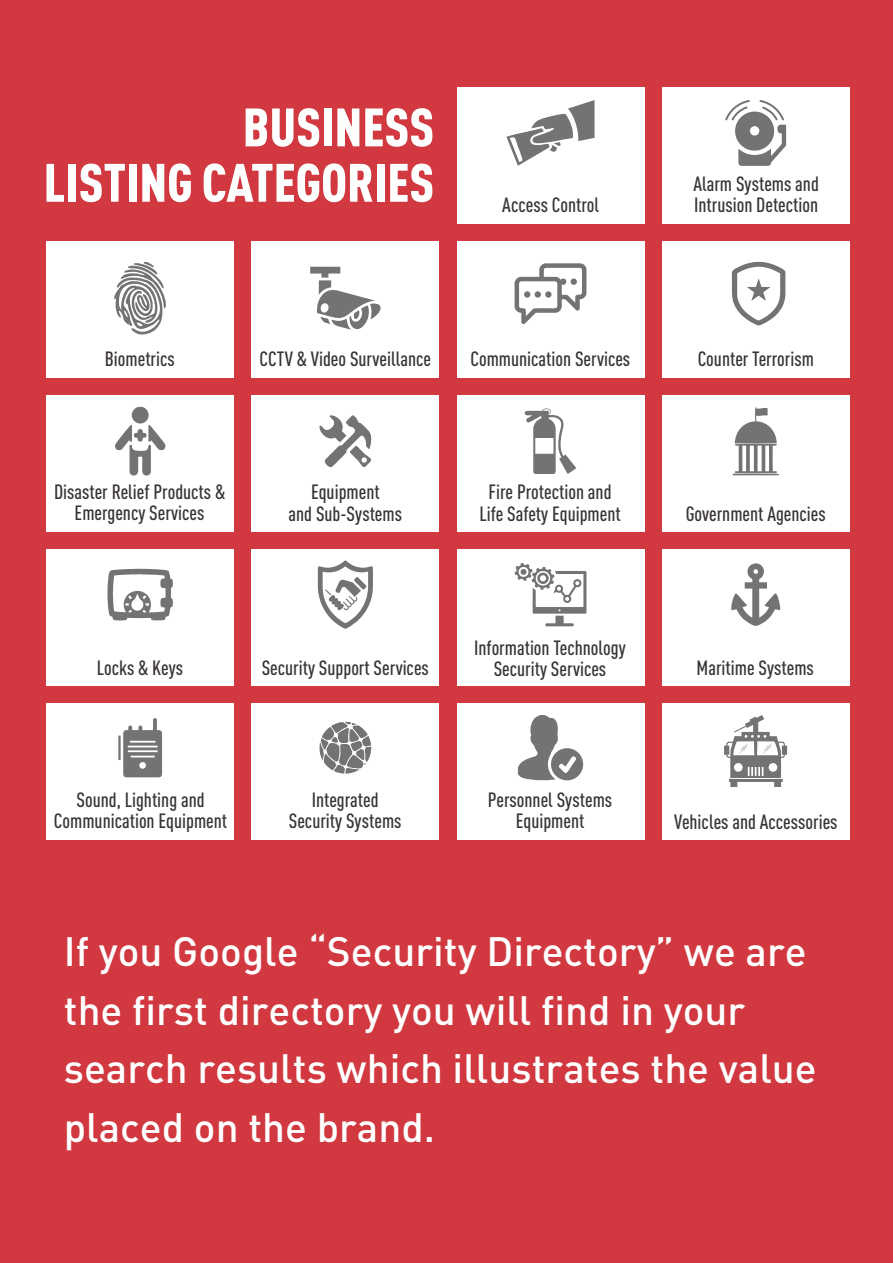
<style>
.page{position:relative;width:893px;height:1263px;background:#d13840}
.page>*{position:absolute;margin:0;border:0;box-sizing:border-box;transform-origin:0 0}
.t1{font:900 53.25px/55.3px "DIN Cond";color:#fff;text-align:right}
.t2{font:500 40.5px/58.8px "DIN";color:#fff}
.t3{font:500 20.4px/21.1px "DIN Cond";color:#383336;text-align:center}
</style>
<div class="page">
<div style="left:662px;top:241px;width:187px;height:136px;background:#fff"></div>
<div style="left:457px;top:241px;width:187px;height:136px;background:#fff"></div>
<svg style="left:515px;top:263px;width:71px;height:61px"></svg>
<div style="left:524px;top:291px;width:6px;height:7px;background:#737375;border-radius:50%"></div>
<div style="left:535px;top:291px;width:6px;height:7px;background:#737375;border-radius:50%"></div>
<svg style="left:545px;top:291px;width:7px;height:7px"></svg>
<div style="left:560px;top:278px;width:6px;height:7px;background:#737375;border-radius:50%"></div>
<div style="left:571px;top:278px;width:6px;height:7px;background:#737375;border-radius:50%"></div>
<svg style="left:732px;top:262px;width:53px;height:64px"></svg>
<div style="left:662px;top:87px;width:187px;height:136px;background:#fff"></div>
<div style="left:457px;top:87px;width:187px;height:136px;background:#fff"></div>
<svg style="left:725px;top:100px;width:61px;height:66px"></svg>
<svg style="left:506px;top:100px;width:89px;height:66px"></svg>
<div style="left:47px;top:241px;width:187px;height:136px;background:#fff"></div>
<div style="left:252px;top:241px;width:187px;height:136px;background:#fff"></div>
<svg style="left:114px;top:261px;width:52px;height:74px"></svg>
<svg style="left:310px;top:267px;width:71px;height:63px"></svg>
<div style="left:47px;top:395px;width:187px;height:137px;background:#fff"></div>
<div style="left:252px;top:395px;width:187px;height:137px;background:#fff"></div>
<svg style="left:115px;top:407px;width:50px;height:68px"></svg>
<svg style="left:319px;top:415px;width:53px;height:53px"></svg>
<div style="left:662px;top:395px;width:187px;height:137px;background:#fff"></div>
<div style="left:457px;top:395px;width:187px;height:137px;background:#fff"></div>
<svg style="left:525px;top:408px;width:51px;height:66px"></svg>
<svg style="left:733px;top:407px;width:46px;height:68px"></svg>
<div style="left:662px;top:549px;width:187px;height:137px;background:#fff"></div>
<div style="left:457px;top:549px;width:187px;height:137px;background:#fff"></div>
<svg style="left:515px;top:563px;width:71px;height:63px"></svg>
<svg style="left:731px;top:563px;width:49px;height:63px"></svg>
<div style="left:47px;top:549px;width:187px;height:137px;background:#fff"></div>
<div style="left:252px;top:549px;width:187px;height:137px;background:#fff"></div>
<svg style="left:107px;top:569px;width:66px;height:52px"></svg>
<svg style="left:318px;top:560px;width:55px;height:69px"></svg>
<div style="left:47px;top:703px;width:187px;height:137px;background:#fff"></div>
<div style="left:252px;top:703px;width:187px;height:137px;background:#fff"></div>
<svg style="left:319px;top:722px;width:52px;height:52px"></svg>
<svg style="left:118px;top:718px;width:44px;height:59px"></svg>
<div style="left:662px;top:703px;width:187px;height:137px;background:#fff"></div>
<div style="left:457px;top:703px;width:187px;height:137px;background:#fff"></div>
<svg style="left:518px;top:715px;width:65px;height:65px"></svg>
<svg style="left:724px;top:715px;width:63px;height:72px"></svg>
<h1 class="t1" style="left:44px;top:104px;width:392px">BUSINESS<br>LISTING CATEGORIES</h1>
<p class="t3" style="left:693px;top:175px;width:127px">Alarm Systems and</p>
<p class="t3" style="left:502px;top:196px;width:98px">Access Control</p>
<p class="t3" style="left:694px;top:196px;width:126px">Intrusion Detection</p>
<p class="t3" style="left:105px;top:350px;width:71px">Biometrics</p>
<p class="t3" style="left:260px;top:350px;width:173px">CCTV &amp; Video Surveillance</p>
<p class="t3" style="left:470px;top:350px;width:161px">Communication Services</p>
<p class="t3" style="left:698px;top:350px;width:118px">Counter Terrorism</p>
<p class="t3" style="left:54px;top:483px;width:173px">Disaster Relief Products &amp;<br>Emergency Services</p>
<p class="t3" style="left:289px;top:484px;width:115px">Equipment<br>and Sub-Systems</p>
<p class="t3" style="left:479px;top:484px;width:143px">Fire Protection and<br>Life Safety Equipment</p>
<p class="t3" style="left:686px;top:505px;width:142px">Government Agencies</p>
<p class="t3" style="left:474px;top:639px;width:153px">Information Technology</p>
<p class="t3" style="left:97px;top:659px;width:88px">Locks &amp; Keys</p>
<p class="t3" style="left:262px;top:659px;width:169px">Security Support Services</p>
<p class="t3" style="left:494px;top:660px;width:114px">Security Services</p>
<p class="t3" style="left:697px;top:659px;width:119px">Maritime Systems</p>
<p class="t3" style="left:54px;top:791px;width:175px">Sound, Lighting and<br>Communication Equipment</p>
<p class="t3" style="left:488px;top:791px;width:126px">Personnel Systems<br>Equipment</p>
<p class="t3" style="left:289px;top:791px;width:114px">Integrated<br>Security Systems</p>
<p class="t3" style="left:674px;top:813px;width:165px">Vehicles and Accessories</p>
<h2 class="t2" style="left:64px;top:926px;width:754px">If you Google “Security Directory” we are the first directory you will find in your search results which illustrates the value placed on the brand.</h2>
</div>
